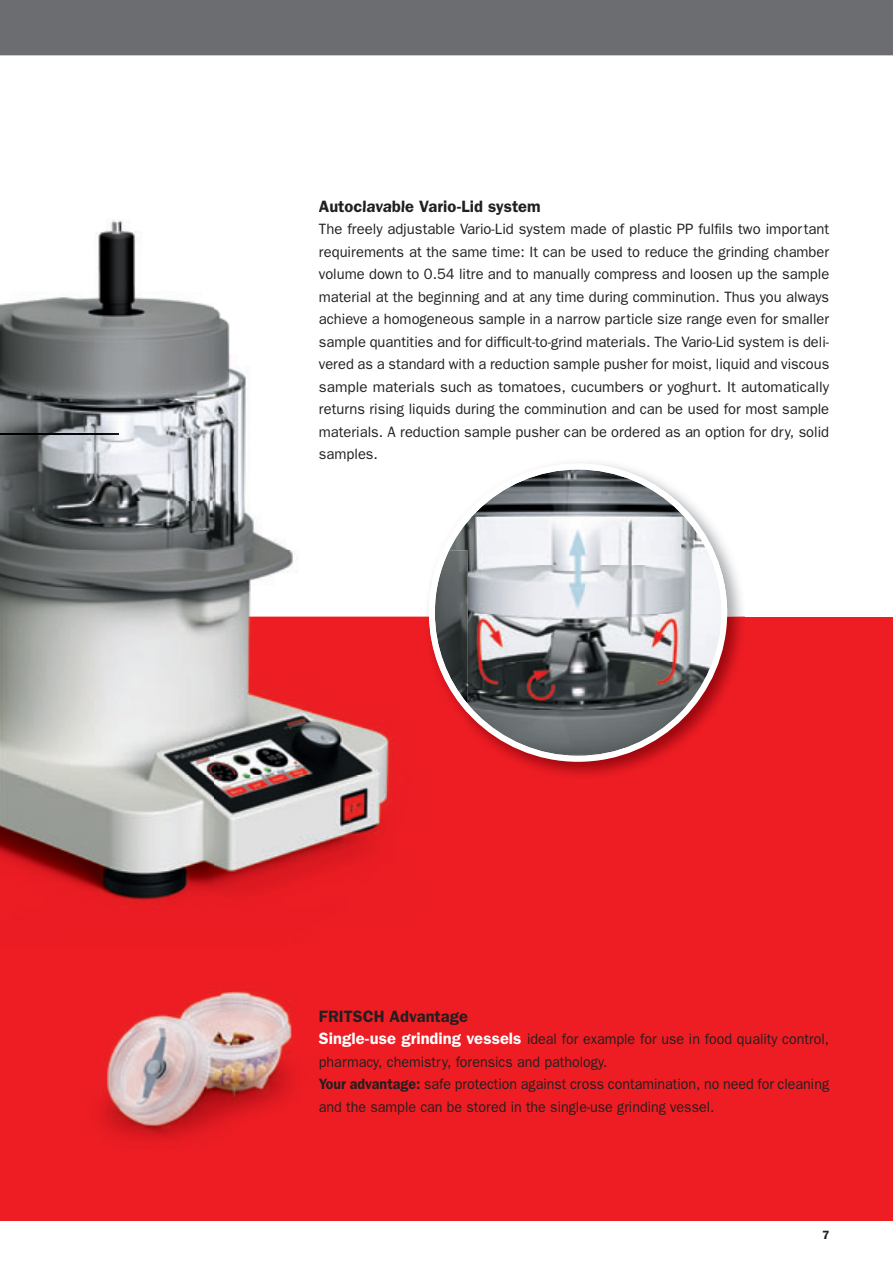
<style>
.page{position:relative;width:893px;height:1263px;background:#fff}
.page>*{position:absolute;margin:0;border:0;box-sizing:border-box;transform-origin:0 0}
.t1{font:600 16.5px "Franklin Gothic";color:#231f20}
.t2{font:15px/22.5px "Franklin Gothic";color:#231f20;text-align:justify}
.t3{font:15px/22.5px "Franklin Gothic";color:#231f20;scale:.95 1}
.t4{font:600 12px "Franklin Gothic";color:#231f20}
.s1{font-weight:600;font-size:16.5px;color:#fff}
.s2{font-weight:600}
</style>
<div class="page">
<div style="left:0;top:0;width:893px;height:55px;background:#6c6d70"></div>
<div style="left:0;top:617px;width:893px;height:603px;background:#ee1d23"></div>
<img style="left:566px;top:463px;width:179px;height:154px">
<svg style="left:449px;top:464px;width:278px;height:298px"></svg>
<img style="left:100px;top:986px;width:193px;height:155px">
<img style="left:449px;top:713px;width:19px;height:49px">
<img style="left:430px;top:550px;width:38px;height:163px">
<img style="left:0;top:220px;width:429px;height:685px">
<img style="left:423px;top:458px;width:6px;height:92px">
<img style="left:319px;top:224px;width:110px;height:13px">
<img style="left:320px;top:246px;width:109px;height:13px">
<img style="left:319px;top:269px;width:110px;height:13px">
<img style="left:320px;top:291px;width:109px;height:13px">
<img style="left:320px;top:314px;width:109px;height:13px">
<img style="left:319px;top:336px;width:110px;height:13px">
<img style="left:319px;top:359px;width:110px;height:13px">
<img style="left:319px;top:381px;width:110px;height:13px">
<img style="left:320px;top:404px;width:109px;height:13px">
<img style="left:320px;top:426px;width:109px;height:13px">
<img style="left:319px;top:449px;width:58px;height:13px">
<img style="left:423px;top:617px;width:6px;height:163px">
<img style="left:429px;top:617px;width:1px;height:13px">
<img style="left:0;top:434px;width:118px;height:1px">
<p class="t1" style="left:319px;top:200px;width:223px">Autoclavable Vario-Lid system</p>
<p class="t2" style="left:319px;top:219px;width:512px">The freely adjustable Vario-Lid system made of plastic PP fulfils two important requirements at the same time: It can be used to reduce the grinding chamber volume down to 0.54 litre and to manually compress and loosen up the sample material at the beginning and at any time during comminution. Thus you always achieve a homogeneous sample in a narrow particle size range even for smaller sample quantities and for difficult-to-grind materials. The Vario-Lid system is deli&shy;vered as a standard with a reduction sample pusher for moist, liquid and viscous sample materials such as tomatoes, cucumbers or yoghurt. It automatically returns rising liquids during the comminution and can be used for most sample materials. A reduction sample pusher can be ordered as an option for dry, solid samples.</p>
<p class="t1" style="left:319px;top:1010px;width:150px">FRITSCH Advantage</p>
<p class="t3" style="left:319px;top:1029px;width:539px"><span class="s1">Single-use grinding vessels</span> ideal for example for use in food quality control, pharmacy, chemistry, forensics and pathology.<br><span class="s2">Your advantage:</span> safe protection against cross contamination, no need for cleaning and the sample can be stored in the single-use grinding vessel.</p>
<p class="t4" style="left:822px;top:1230px;width:9px">7</p>
</div>
